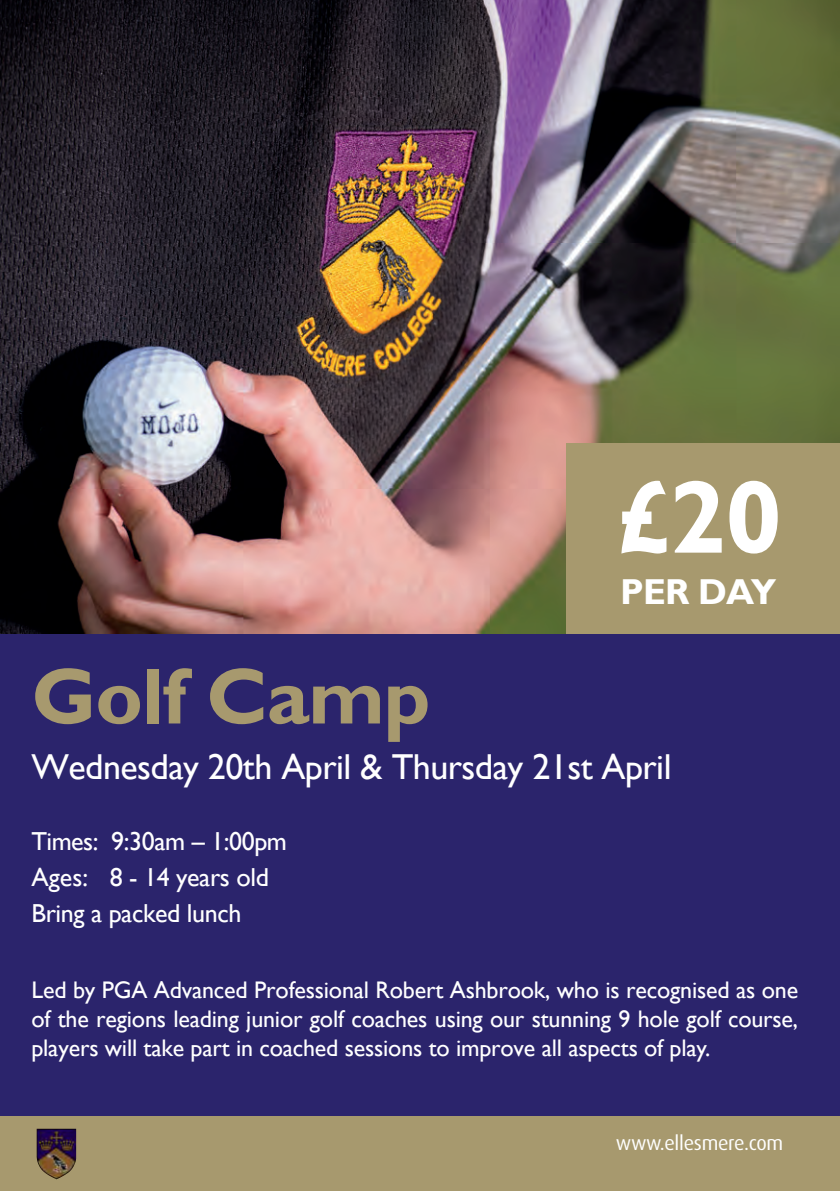
<style>
.page{position:relative;width:840px;height:1191px;background:#fff}
.page>*{position:absolute;margin:0;border:0;box-sizing:border-box;transform-origin:0 0}
.t1{font:700 104px "Gill Sans";color:#fff}
.t2{font:700 80px "Gill Sans";letter-spacing:-.015em;color:#a7996e}
.t3{font:36px "Gill Sans";letter-spacing:-.015em;color:#fff}
.t4{font:700 36px "Gill Sans";letter-spacing:-.02em;color:#fff}
.t5{font:26px/36px "Gill Sans";letter-spacing:-.015em;color:#fff}
.t6{font:24px/28.8px "Gill Sans";letter-spacing:-.01em;color:#fff;text-align:justify}
.t7{font:20px "Dax";letter-spacing:-.015em;color:#fff}
</style>
<div class="page">
<div style="left:0;top:634px;width:839px;height:557px;background:#2b246c"></div>
<img style="left:0;top:0;width:839px;height:634px">
<div style="left:566px;top:443px;width:273px;height:191px;background:#a7996e"></div>
<div style="left:0;top:1116px;width:839px;height:75px;background:#a7996e"></div>
<img style="left:37px;top:1128px;width:40px;height:51px">
<h1 class="t1" style="left:616px;top:455px;width:167px">£20</h1>
<h3 class="t4" style="left:619px;top:570px;width:158px">PER DAY</h3>
<h2 class="t2" style="left:31px;top:648px;width:400px">Golf Camp</h2>
<h3 class="t3" style="left:31px;top:746px;width:641px">Wednesday 20th April &amp; Thursday 21st April</h3>
<p class="t5" style="left:31px;top:823px;width:257px">Times: 9:30am – 1:00pm<br>Ages: 8 - 14 years old<br>Bring a packed lunch</p>
<p class="t6" style="left:31px;top:976px;width:767px">Led by PGA Advanced Professional Robert Ashbrook, who is recognised as one of the regions leading junior golf coaches using our stunning 9 hole golf course, players will take part in coached sessions to improve all aspects of play.</p>
<p class="t7" style="left:615px;top:1131px;width:169px">www.ellesmere.com</p>
</div>
